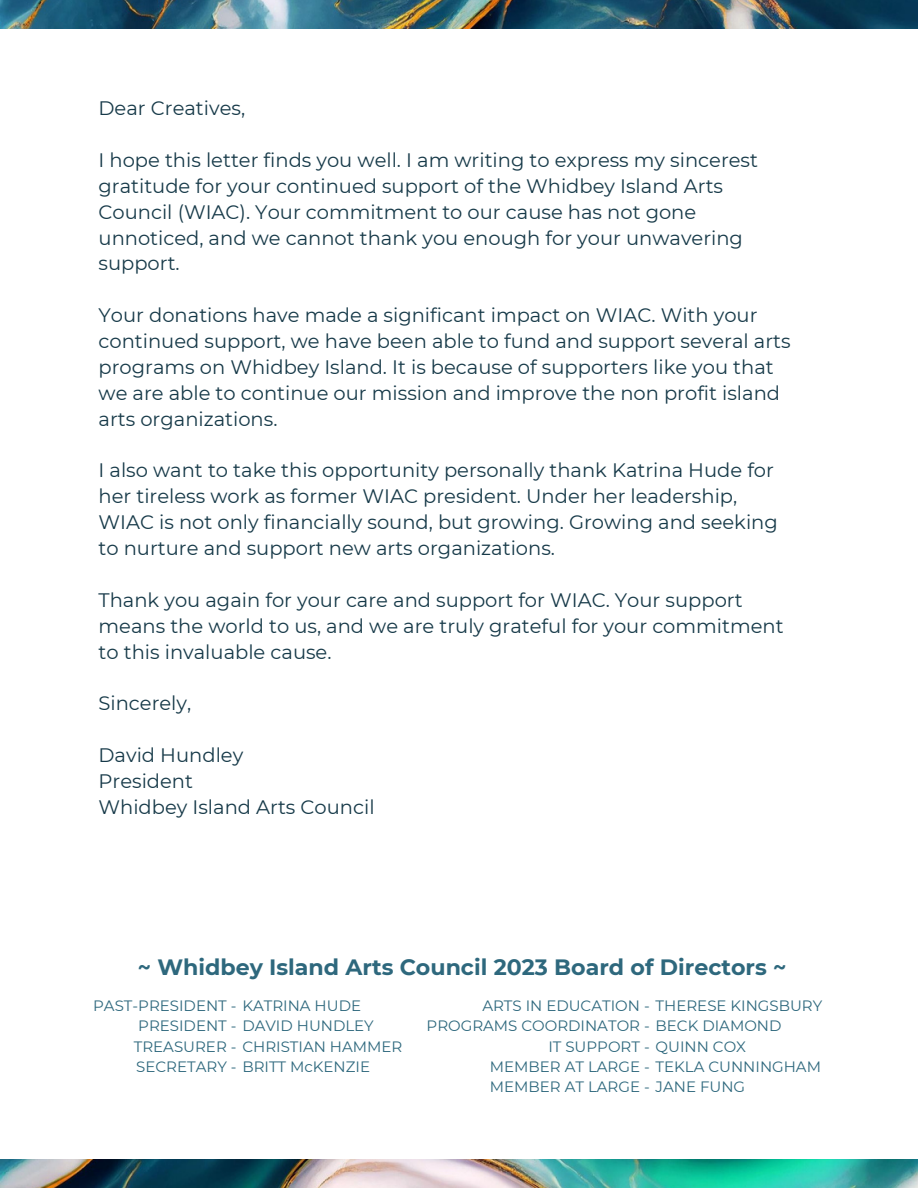
<style>
.page{position:relative;width:918px;height:1188px;background:#fff}
.page>*{position:absolute;margin:0;border:0;box-sizing:border-box;transform-origin:0 0}
.t1{font:700 22.2px "Montserrat";color:#2e687d}
.t2{font:19.5px/25.8px "Montserrat";color:#173a49}
.t3{font:15px/20.2px "Montserrat";color:#2e687d}
</style>
<div class="page">
<img style="left:0;top:0;width:917px;height:28px">
<img style="left:1px;top:1159px;width:917px;height:29px">
<p class="t2" style="left:99px;top:95px;width:148px">Dear Creatives,</p>
<h2 class="t2" style="left:99px;top:147px;width:661px">I hope this letter finds you well. I am writing to express my sincerest gratitude for your continued support of the Whidbey Island Arts Council (WIAC). Your commitment to our cause has not gone unnoticed, and we cannot thank you enough for your unwavering support.</h2>
<h2 class="t2" style="left:99px;top:302px;width:694px">Your donations have made a significant impact on WIAC. With your continued support, we have been able to fund and support several arts programs on Whidbey Island. It is because of supporters like you that we are able to continue our mission and improve the non profit island arts organizations.</h2>
<h2 class="t2" style="left:99px;top:458px;width:681px">I also want to take this opportunity personally thank Katrina Hude for her tireless work as former WIAC president. Under her leadership, WIAC is not only financially sound, but growing. Growing and seeking to nurture and support new arts organizations.</h2>
<h2 class="t2" style="left:99px;top:587px;width:687px">Thank you again for your care and support for WIAC. Your support means the world to us, and we are truly grateful for your commitment to this invaluable cause.</h2>
<h2 class="t2" style="left:99px;top:690px;width:94px">Sincerely,</h2>
<h2 class="t2" style="left:99px;top:742px;width:278px">David Hundley<br>President<br>Whidbey Island Arts Council</h2>
<p class="t1" style="left:138px;top:953px;width:650px">~ Whidbey Island Arts Council 2023 Board of Directors ~</p>
<h3 class="t3" style="left:134px;top:996px;width:270px;text-indent:-41px">PAST-PRESIDENT - KATRINA HUDE<br>PRESIDENT - DAVID HUNDLEY<br>TREASURER - CHRISTIAN HAMMER<br>SECRETARY - BRITT McKENZIE</h3>
<h3 class="t3" style="left:482px;top:996px;width:341px">ARTS IN EDUCATION - THERESE KINGSBURY</h3>
<h3 class="t3" style="left:427px;top:1016px;width:356px">PROGRAMS COORDINATOR - BECK DIAMOND</h3>
<h3 class="t3" style="left:548px;top:1036px;width:199px">IT SUPPORT - QUINN COX</h3>
<h3 class="t3" style="left:490px;top:1056px;width:333px">MEMBER AT LARGE - TEKLA CUNNINGHAM</h3>
<p class="t3" style="left:490px;top:1077px;width:257px">MEMBER AT LARGE - JANE FUNG</p>
</div>
